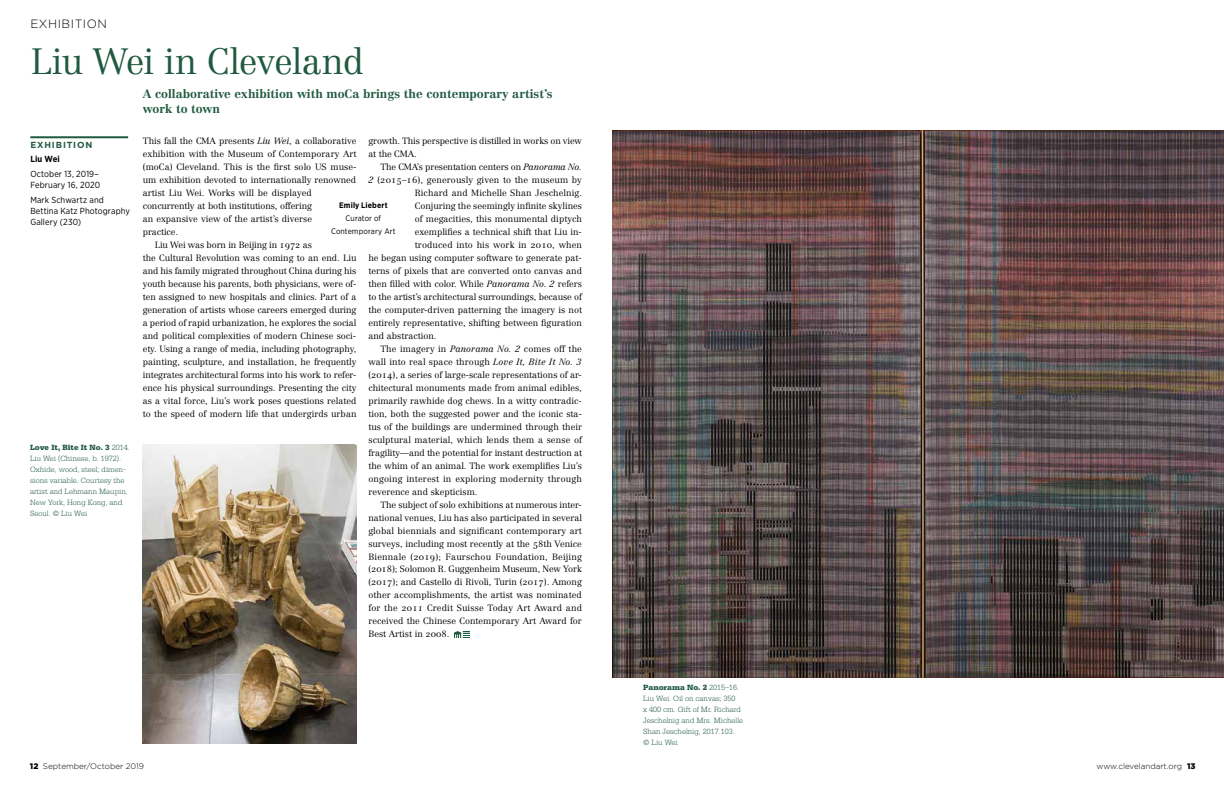
<style>
.page{position:relative;width:1224px;height:792px;background:#fff}
.page>*{position:absolute;margin:0;border:0;box-sizing:border-box;transform-origin:0 0}
.t1{font:300 36px "Centennial";letter-spacing:-.025em;color:#205a41}
.t2{font:12px/15px "Centennial Bold Os F";color:#205a41}
.t3{font:300 12px "Gotham";letter-spacing:.045em;color:#000}
.t4{font:300 9px/13px "Centennial";color:#000}
.t5{font:300 9px "Centennial";letter-spacing:.02em;color:#000}
.t6{font:8.8px/11px "Gotham Narrow";letter-spacing:.015em;color:#000}
.t7{font:700 8.8px "Gotham";letter-spacing:.1em;color:#205a41}
.t8{font:700 8.8px "Gotham Narrow";letter-spacing:.01em;color:#000}
.t9{font:300 8.1px "Gotham";color:#000}
.t10{font:300 8px/11px "Serifa";color:#205a41}
.t11{font:8px/13px "Gotham Narrow";letter-spacing:.015em;color:#000;text-align:center}
.t12{font:700 8px "Gotham Narrow";letter-spacing:.02em;color:#000}
.s1{font-weight:900}
.s2{font-style:italic}
.s3{font-family:"Centennial Light SC";font-weight:400}
</style>
<div class="page">
<hr style="left:30px;top:136px;width:98px;height:2px;background:#205a41">
<img style="left:455px;top:631px;width:14px;height:7px">
<img style="left:612px;top:130px;width:612px;height:548px">
<img style="left:143px;top:444px;width:213px;height:300px">
<h2 class="t3" style="left:30px;top:16px;width:78px">EXHIBITION</h2>
<h1 class="t1" style="left:30px;top:40px;width:335px">Liu Wei in Cleveland</h1>
<h2 class="t2" style="left:143px;top:86px;width:411px">A collaborative exhibition with moCa brings the contemporary artist’s work to town</h2>
<p class="t7" style="left:30px;top:140px;width:63px">EXHIBITION</p>
<p class="t8" style="left:30px;top:154px;width:31px">Liu Wei</p>
<p class="t6" style="left:30px;top:169px;width:71px">October 13, 2019–<br>February 16, 2020</p>
<p class="t6" style="left:30px;top:195px;width:101px">Mark Schwartz and<br>Bettina Katz Photography<br>Gallery (230)</p>
<p class="t10" style="left:30px;top:442px;width:101px"><span class="s1">Love It, Bite It No. 3</span> 2014.<br>Liu Wei (Chinese, b. 1972).<br>Oxhide, wood, steel; dimen&shy;sions variable. Courtesy the artist and Lehmann Maupin,<br>New York, Hong Kong, and<br>Seoul. © Liu Wei</p>
<p class="t4" style="left:368px;top:134px;width:215px">growth. This perspective is distilled in works on view at the CMA.</p>
<p class="t4" style="left:380px;top:160px;width:203px">The CMA’s presentation centers on <span class="s2">Panorama No.</span></p>
<p class="t4" style="left:368px;top:173px;width:215px"><span class="s2">2</span> (<span class="s3">2015</span>–<span class="s3">16</span>), generously given to the museum by</p>
<p class="t4" style="left:415px;top:186px;width:169px">Richard and Michelle Shan Jeschelnig.</p>
<p class="t4" style="left:415px;top:199px;width:169px">Conjuring the seemingly infinite skylines</p>
<p class="t4" style="left:415px;top:212px;width:169px">of megacities, this monumental diptych</p>
<p class="t4" style="left:415px;top:225px;width:169px">exemplifies a technical shift that Liu in-</p>
<p class="t4" style="left:415px;top:238px;width:169px">troduced into his work in <span class="s3">2010</span>, when</p>
<p class="t4" style="left:368px;top:251px;width:215px">he began using computer software to generate pat-</p>
<p class="t4" style="left:368px;top:264px;width:215px">terns of pixels that are converted onto canvas and</p>
<p class="t4" style="left:368px;top:277px;width:215px">then filled with color. While <span class="s2">Panorama No. 2</span> refers</p>
<p class="t4" style="left:368px;top:290px;width:215px">to the artist’s architectural surroundings, because of</p>
<p class="t4" style="left:368px;top:303px;width:215px">the computer-driven patterning the imagery is not</p>
<p class="t4" style="left:368px;top:316px;width:215px">entirely representative, shifting between figuration</p>
<p class="t4" style="left:368px;top:329px;width:70px">and abstraction.</p>
<p class="t4" style="left:380px;top:342px;width:203px">The imagery in <span class="s2">Panorama No. 2</span> comes off the</p>
<p class="t4" style="left:368px;top:355px;width:215px">wall into real space through <span class="s2">Love It, Bite It No. 3</span></p>
<p class="t4" style="left:368px;top:368px;width:215px">(<span class="s3">2014</span>), a series of large-scale representations of ar-</p>
<p class="t4" style="left:368px;top:381px;width:215px">chitectural monuments made from animal edibles,</p>
<p class="t4" style="left:368px;top:394px;width:215px">primarily rawhide dog chews. In a witty contradic-</p>
<p class="t4" style="left:368px;top:407px;width:215px">tion, both the suggested power and the iconic sta-</p>
<p class="t4" style="left:368px;top:420px;width:215px">tus of the buildings are undermined through their</p>
<p class="t4" style="left:368px;top:433px;width:215px">sculptural material, which lends them a sense of</p>
<p class="t4" style="left:368px;top:446px;width:215px">fragility—and the potential for instant destruction at</p>
<p class="t4" style="left:368px;top:459px;width:215px">the whim of an animal. The work exemplifies Liu’s</p>
<p class="t4" style="left:368px;top:472px;width:215px">ongoing interest in exploring modernity through</p>
<p class="t4" style="left:368px;top:485px;width:111px">reverence and skepticism.</p>
<p class="t4" style="left:380px;top:498px;width:203px">The subject of solo exhibitions at numerous inter-</p>
<p class="t4" style="left:368px;top:511px;width:215px">national venues, Liu has also participated in several</p>
<p class="t4" style="left:368px;top:524px;width:215px">global biennials and significant contemporary art</p>
<p class="t4" style="left:368px;top:537px;width:215px">surveys, including most recently at the <span class="s3">58</span>th Venice</p>
<p class="t5" style="left:368px;top:551px;width:215px">Biennale (<span class="s3">2019</span>); Faurschou Foundation, Beijing</p>
<p class="t4" style="left:368px;top:563px;width:215px">(<span class="s3">2018</span>); Solomon R. Guggenheim Museum, New York</p>
<p class="t4" style="left:368px;top:576px;width:215px">(<span class="s3">2017</span>); and Castello di Rivoli, Turin (<span class="s3">2017</span>). Among</p>
<p class="t4" style="left:368px;top:589px;width:215px">other accomplishments, the artist was nominated</p>
<p class="t4" style="left:368px;top:602px;width:215px">for the <span class="s3">2011</span> Credit Suisse Today Art Award and</p>
<p class="t4" style="left:368px;top:615px;width:215px">received the Chinese Contemporary Art Award for</p>
<p class="t4" style="left:368px;top:628px;width:83px">Best Artist in <span class="s3">2008</span>.</p>
<p class="t4" style="left:143px;top:134px;width:215px">This fall the CMA presents <span class="s2">Liu Wei</span>, a collaborative</p>
<p class="t4" style="left:143px;top:147px;width:215px">exhibition with the Museum of Contemporary Art</p>
<p class="t4" style="left:143px;top:160px;width:215px">(moCa) Cleveland. This is the first solo US muse-</p>
<p class="t4" style="left:143px;top:173px;width:215px">um exhibition devoted to internationally renowned</p>
<p class="t4" style="left:143px;top:186px;width:171px">artist Liu Wei. Works will be displayed</p>
<p class="t4" style="left:143px;top:199px;width:171px">concurrently at both institutions, offering</p>
<p class="t4" style="left:143px;top:212px;width:171px">an expansive view of the artist’s diverse</p>
<p class="t4" style="left:143px;top:225px;width:37px">practice.</p>
<p class="t4" style="left:155px;top:238px;width:159px">Liu Wei was born in Beijing in <span class="s3">1972</span> as</p>
<p class="t4" style="left:143px;top:251px;width:215px">the Cultural Revolution was coming to an end. Liu</p>
<p class="t4" style="left:143px;top:264px;width:215px">and his family migrated throughout China during his</p>
<p class="t4" style="left:143px;top:277px;width:215px">youth because his parents, both physicians, were of-</p>
<p class="t4" style="left:143px;top:290px;width:215px">ten assigned to new hospitals and clinics. Part of a</p>
<p class="t4" style="left:143px;top:303px;width:215px">generation of artists whose careers emerged during</p>
<p class="t4" style="left:143px;top:316px;width:215px">a period of rapid urbanization, he explores the social</p>
<p class="t4" style="left:143px;top:329px;width:215px">and political complexities of modern Chinese soci-</p>
<p class="t4" style="left:143px;top:342px;width:215px">ety. Using a range of media, including photography,</p>
<p class="t4" style="left:143px;top:355px;width:215px">painting, sculpture, and installation, he frequently</p>
<p class="t4" style="left:143px;top:368px;width:215px">integrates architectural forms into his work to refer-</p>
<p class="t4" style="left:143px;top:381px;width:215px">ence his physical surroundings. Presenting the city</p>
<p class="t4" style="left:143px;top:394px;width:215px">as a vital force, Liu’s work poses questions related</p>
<p class="t4" style="left:143px;top:407px;width:215px">to the speed of modern life that undergirds urban</p>
<p class="t12" style="left:339px;top:201px;width:50px">Emily Liebert</p>
<p class="t11" style="left:331px;top:212px;width:66px">Curator of<br>Contemporary Art</p>
<p class="t10" style="left:643px;top:682px;width:101px"><span class="s1">Panorama No. 2</span> 2015–16.<br>Liu Wei. Oil on canvas; 350<br>x 400 cm. Gift of Mr. Richard<br>Jeschelnig and Mrs. Michelle<br>Shan Jeschelnig, 2017.103. © Liu Wei</p>
<p class="t9" style="left:30px;top:762px;width:116px"><span class="s1">12</span> September/October 2019</p>
<p class="t9" style="left:1097px;top:762px;width:100px">www.clevelandart.org <span class="s1">13</span></p>
</div>
